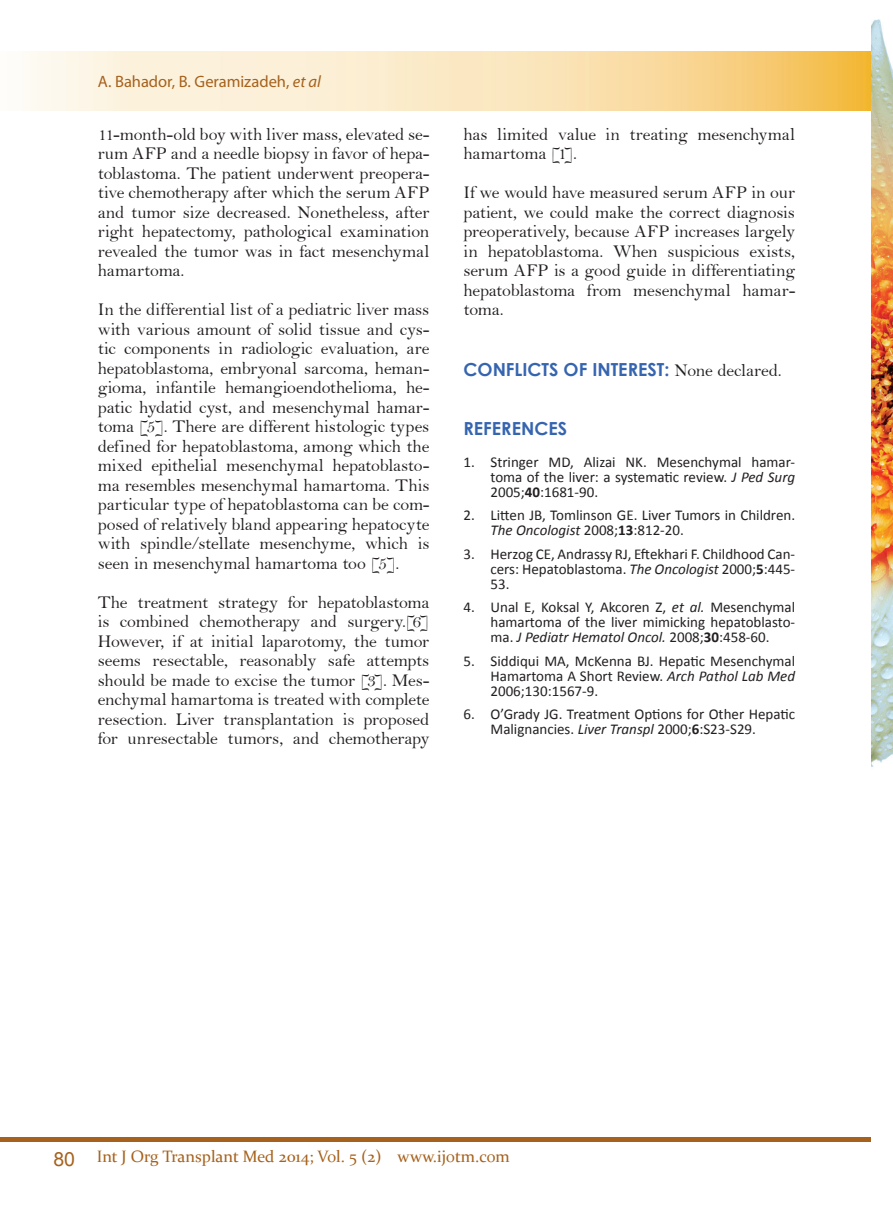
<style>
.page{position:relative;width:893px;height:1212px;background:#fff}
.page>*{position:absolute;margin:0;border:0;box-sizing:border-box;transform-origin:0 0}
.Body{font:18px/19.5px "Bell";letter-spacing:-.01em;color:#231f20;text-align:justify}
.Heading{font:700 18px "Century Gothic";color:#3665b0}
.t1{font:16.5px "Constantia";color:#a6611c}
.Runnig_Author{font:16.5px "Myriad Pro";color:#a6611c}
.t2{font:15px/15px "Calibri";color:#231f20;text-align:justify}
.s1{font-style:italic}
.s2{font-family:"Bell";font-weight:400;color:#231f20}
.s3{font-weight:700}
.s4{font-family:"Arial";font-size:19.5px}
</style>
<div class="page">
<div style="left:0;top:1137px;width:893px;height:5px;background:#a6611c"></div>
<img style="left:30px;top:52px;width:842px;height:59px">
<img style="left:872px;top:19px;width:21px;height:1123px">
<p class="Runnig_Author" style="left:98px;top:72px;width:225px">A. Bahador, B. Geramizadeh, <span class="s1">et al</span></p>
<p class="Body" style="left:98px;top:124px;width:333px">11-month-old boy with liver mass, elevated se&shy;rum AFP and a needle biopsy in favor of hepa&shy;toblastoma. The patient underwent preopera&shy;tive chemotherapy after which the serum AFP and tumor size decreased. Nonetheless, after right hepatectomy, pathological examination revealed the tumor was in fact mesenchymal hamartoma.</p>
<p class="Body" style="left:98px;top:300px;width:333px">In the differential list of a pediatric liver mass with various amount of solid tissue and cys&shy;tic components in radiologic evaluation, are hepatoblastoma, embryonal sarcoma, heman&shy;gioma, infantile hemangioendothelioma, he&shy;patic hydatid cyst, and mesenchymal hamar&shy;toma [5]. There are different histologic types defined for hepatoblastoma, among which the mixed epithelial mesenchymal hepatoblasto&shy;ma resembles mesenchymal hamartoma. This particular type of hepatoblastoma can be com&shy;posed of relatively bland appearing hepatocyte with spindle/stellate mesenchyme, which is seen in mesenchymal hamartoma too [5].</p>
<p class="Body" style="left:98px;top:592px;width:333px">The treatment strategy for hepatoblastoma is combined chemotherapy and surgery.[6] However, if at initial laparotomy, the tumor seems resectable, reasonably safe attempts should be made to excise the tumor [3]. Mes&shy;enchymal hamartoma is treated with complete resection. Liver transplantation is proposed for unresectable tumors, and chemotherapy</p>
<p class="Body" style="left:463px;top:124px;width:333px">has limited value in treating mesenchymal hamartoma [1].</p>
<p class="Body" style="left:463px;top:183px;width:333px">If we would have measured serum AFP in our patient, we could make the correct diagnosis preoperatively, because AFP increases largely in hepatoblastoma. When suspicious exists, serum AFP is a good guide in differentiating hepatoblastoma from mesenchymal hamar&shy;toma.</p>
<p class="Heading" style="left:463px;top:356px;width:320px">CONFLICTS OF INTEREST: <span class="s2">None declared.</span></p>
<p class="Heading" style="left:463px;top:414px;width:105px">REFERENCES</p>
<p class="t2" style="left:490px;top:454px;width:306px;text-indent:-27px">1. Stringer MD, Alizai NK. Mesenchymal hamar&shy;toma of the liver: a systematic review. <span class="s1">J Ped Surg </span>2005;<span class="s3">40</span>:1681-90.</p>
<p class="t2" style="left:490px;top:508px;width:306px;text-indent:-27px">2. Litten JB, Tomlinson GE. Liver Tumors in Children.<br><span class="s1">The Oncologist</span> 2008;<span class="s3">13</span>:812-20.</p>
<p class="t2" style="left:490px;top:546px;width:306px;text-indent:-27px">3. Herzog CE, Andrassy RJ, Eftekhari F. Childhood Can&shy;cers: Hepatoblastoma. <span class="s1">The Oncologist</span> 2000;<span class="s3">5</span>:445- 53.</p>
<p class="t2" style="left:490px;top:600px;width:306px;text-indent:-27px">4. Unal E, Koksal Y, Akcoren Z, <span class="s1">et al.</span> Mesenchymal hamartoma of the liver mimicking hepatoblasto&shy;ma. <span class="s1">J Pediatr Hematol Oncol.</span> 2008;<span class="s3">30</span>:458-60.</p>
<p class="t2" style="left:490px;top:653px;width:306px;text-indent:-27px">5. Siddiqui MA, McKenna BJ. Hepatic Mesenchymal Hamartoma A Short Review. <span class="s1">Arch Pathol Lab Med </span>2006;130:1567-9.</p>
<p class="t2" style="left:490px;top:707px;width:306px;text-indent:-27px">6. O’Grady JG. Treatment Options for Other Hepatic<br>Malignancies. <span class="s1">Liver Transpl</span> 2000;<span class="s3">6</span>:S23-S29.</p>
<p class="t1" style="left:53px;top:1145px;width:458px"><span class="s4">80</span> Int J Org Transplant Med 2014; Vol. 5 (2) www.ijotm.com</p>
</div>
